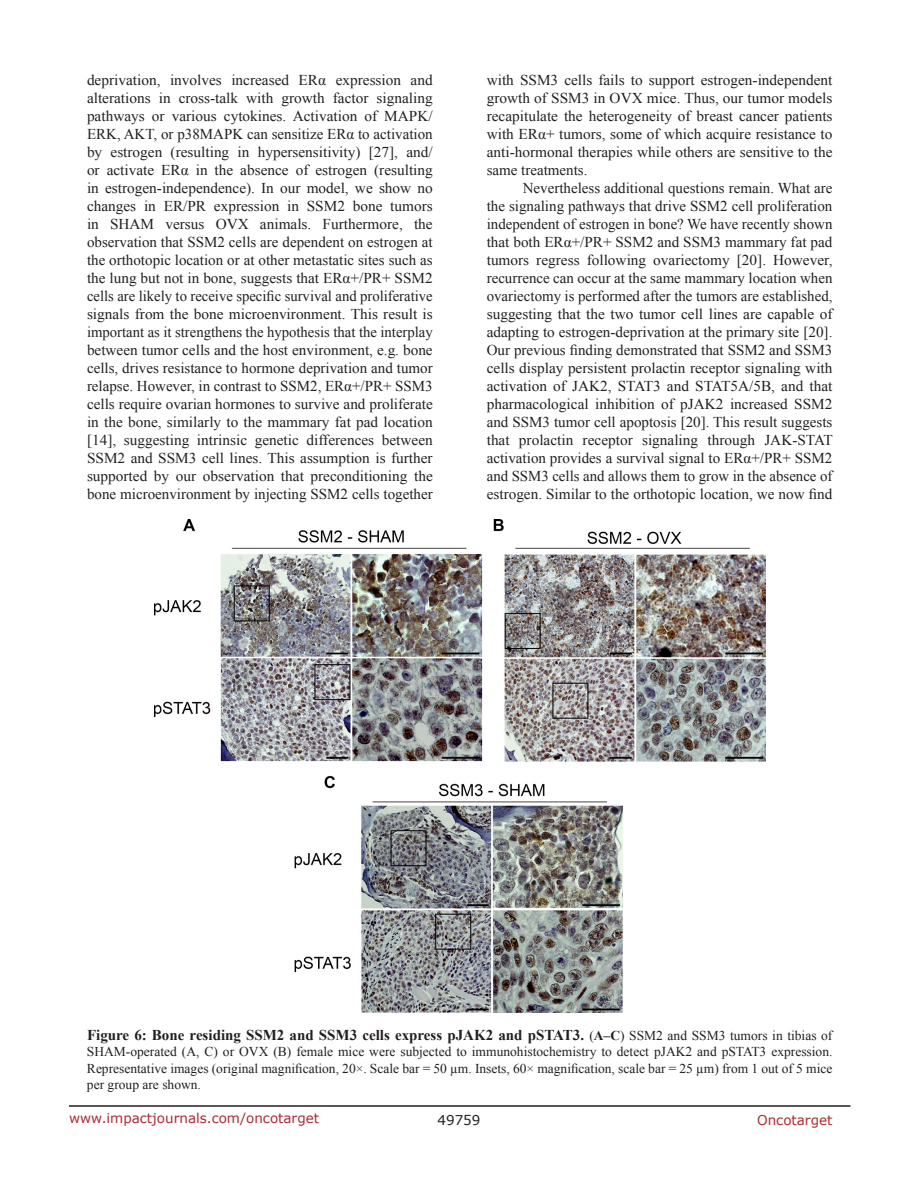
<style>
.page{position:relative;width:918px;height:1188px;background:#fff}
.page>*{position:absolute;margin:0;border:0;box-sizing:border-box;transform-origin:0 0}
.t1{font:15px/18px "Times New Roman";color:#231f20;text-align:justify}
.t2{font:700 15px "Times New Roman";color:#231f20}
.t3{font:13.5px/16.2px "Times New Roman";color:#231f20;text-align:justify}
.t4{font:13.5px "Verdana";color:#ac2b31}
.t5{font:13.5px "Verdana";color:#231f20}
.s1{font-weight:400;font-size:13.5px}
.s2{font-size:13.5px}
</style>
<div class="page">
<hr style="left:69px;top:1105px;width:781px;height:2px;background:#231f20">
<img style="left:154px;top:519px;width:611px;height:494px">
<p class="t1" style="left:87px;top:71px;width:347px">deprivation, involves increased ERα expression and alterations in cross-talk with growth factor signaling pathways or various cytokines. Activation of MAPK/ ERK, AKT, or p38MAPK can sensitize ERα to activation by estrogen (resulting in hypersensitivity) [27], and/ or activate ERα in the absence of estrogen (resulting in estrogen-independence). In our model, we show no changes in ER/PR expression in SSM2 bone tumors in SHAM versus OVX animals. Furthermore, the observation that SSM2 cells are dependent on estrogen at the orthotopic location or at other metastatic sites such as the lung but not in bone, suggests that ERα+/PR+ SSM2 cells are likely to receive specific survival and proliferative signals from the bone microenvironment. This result is important as it strengthens the hypothesis that the interplay between tumor cells and the host environment, e.g. bone cells, drives resistance to hormone deprivation and tumor relapse. However, in contrast to SSM2, ERα+/PR+ SSM3 cells require ovarian hormones to survive and proliferate in the bone, similarly to the mammary fat pad location [14], suggesting intrinsic genetic differences between SSM2 and SSM3 cell lines. This assumption is further supported by our observation that preconditioning the bone microenvironment by injecting SSM2 cells together</p>
<p class="t1" style="left:487px;top:71px;width:347px">with SSM3 cells fails to support estrogen-independent growth of SSM3 in OVX mice. Thus, our tumor models recapitulate the heterogeneity of breast cancer patients with ERα+ tumors, some of which acquire resistance to anti-hormonal therapies while others are sensitive to the same treatments.</p>
<p class="t1" style="left:487px;top:179px;width:348px;text-indent:36px">Nevertheless additional questions remain. What are the signaling pathways that drive SSM2 cell proliferation independent of estrogen in bone? We have recently shown that both ERα+/PR+ SSM2 and SSM3 mammary fat pad tumors regress following ovariectomy [20]. However, recurrence can occur at the same mammary location when ovariectomy is performed after the tumors are established, suggesting that the two tumor cell lines are capable of adapting to estrogen-deprivation at the primary site [20].<br>Our previous finding demonstrated that SSM2 and SSM3 cells display persistent prolactin receptor signaling with activation of JAK2, STAT3 and STAT5A/5B, and that pharmacological inhibition of pJAK2 increased SSM2 and SSM3 tumor cell apoptosis [20]. This result suggests that prolactin receptor signaling through JAK-STAT activation provides a survival signal to ERα+/PR+ SSM2 and SSM3 cells and allows them to grow in the absence of estrogen. Similar to the orthotopic location, we now find</p>
<p class="t2" style="left:87px;top:1025px;width:747px">Figure 6: Bone residing SSM2 and SSM3 cells express pJAK2 and pSTAT3. <span class="s1">(</span><span class="s2">A–C</span><span class="s1">) SSM2 and SSM3 tumors in tibias of</span></p>
<p class="t3" style="left:87px;top:1044px;width:747px">SHAM-operated (A, C) or OVX (B) female mice were subjected to immunohistochemistry to detect pJAK2 and pSTAT3 expression.<br>Representative images (original magnification, 20×. Scale bar = 50 µm. Insets, 60× magnification, scale bar = 25 µm) from 1 out of 5 mice per group are shown.</p>
<p class="t4" style="left:69px;top:1109px;width:252px">www.impactjournals.com/oncotarget</p>
<p class="t5" style="left:438px;top:1111px;width:44px">49759</p>
<p class="t4" style="left:757px;top:1111px;width:77px">Oncotarget</p>
</div>
